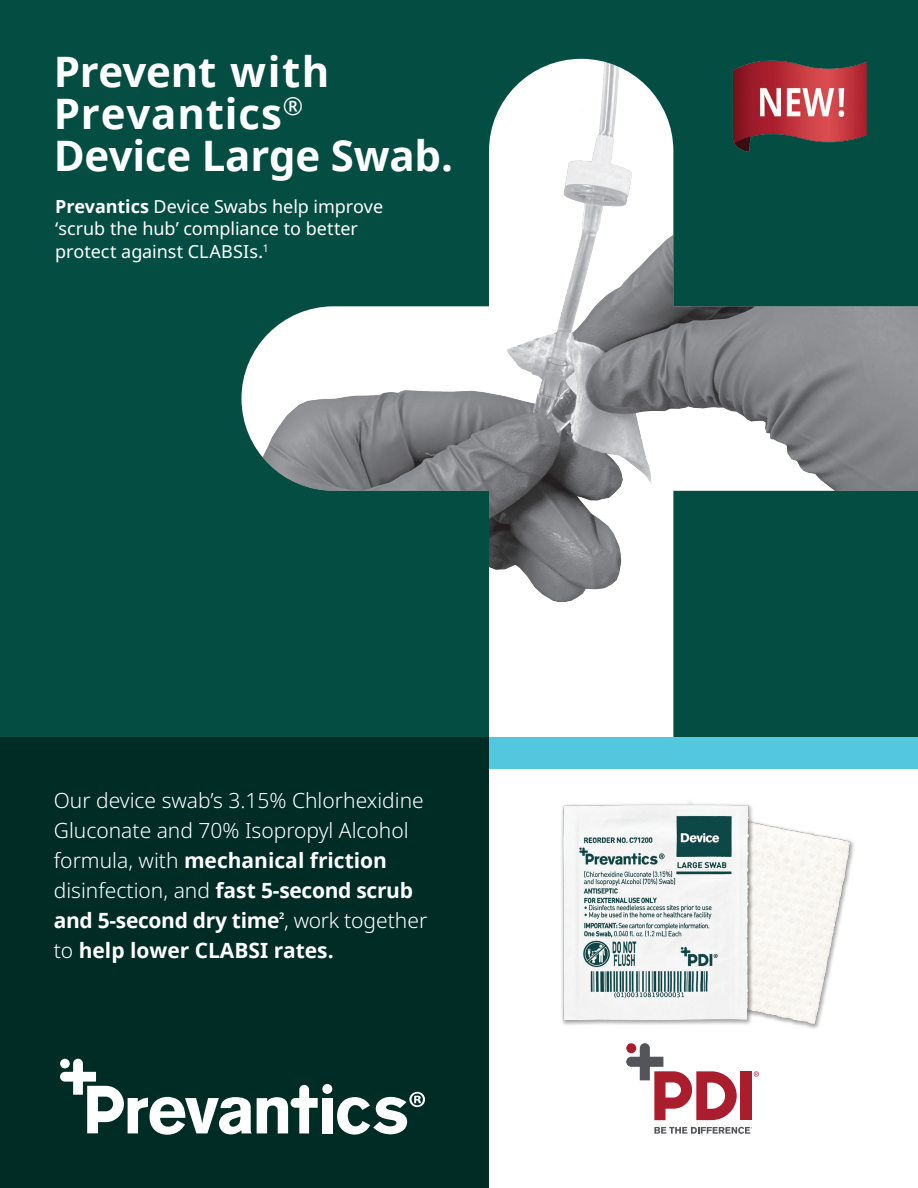
<style>
.page{position:relative;width:918px;height:1188px;background:#fff}
.page>*{position:absolute;margin:0;border:0;box-sizing:border-box;transform-origin:0 0}
.t1{font:700 42px/42px "Noto Sans";letter-spacing:-.005em;color:#fff}
.t2{font:300 21px/30px "Noto Sans";color:#fff}
.t3{font:700 21px "Noto Sans";color:#fff}
.t4{font:18px/22.5px "Noto Sans";letter-spacing:-.005em;color:#fff}
.t5{font:700 9px "Noto Sans";color:#fff}
.s1{font-weight:700}
.s2{font-size:19.5px}
.s3{font-weight:300}
</style>
<div class="page">
<div style="left:0;top:0;width:918px;height:756px;background:#034d43"></div>
<svg style="left:241px;top:621px;width:677px;height:117px"></svg>
<img style="left:241px;top:59px;width:677px;height:562px">
<img style="left:717px;top:59px;width:162px;height:105px">
<div style="left:489px;top:738px;width:429px;height:31px;background:#52c7dd"></div>
<div style="left:0;top:738px;width:489px;height:450px;background:#002c26"></div>
<svg style="left:654px;top:1127px;width:98px;height:7px"></svg>
<div style="left:741px;top:1071px;width:11px;height:49px;background:#aa1d2d"></div>
<svg style="left:626px;top:1043px;width:111px;height:77px"></svg>
<div style="left:626px;top:1043px;width:10px;height:10px;background:#aa1d2d;border-radius:50%"></div>
<svg style="left:754px;top:1071px;width:5px;height:6px"></svg>
<svg style="left:60px;top:1059px;width:258px;height:76px"></svg>
<div style="left:322px;top:1098px;width:11px;height:35px;background:#fff"></div>
<div style="left:322px;top:1084px;width:10px;height:10px;background:#fff;border-radius:50%"></div>
<svg style="left:337px;top:1092px;width:88px;height:43px"></svg>
<img style="left:561px;top:801px;width:293px;height:228px">
<p class="t1" style="left:54px;top:49px;width:401px">Prevent with<br>Prevantics<sup>®<br></sup>Device Large Swab.</p>
<p class="t4" style="left:55px;top:195px;width:329px"><span class="s1">Prevantics</span> Device Swabs help improve ‘scrub the hub’ compliance to better protect against CLABSIs<span class="s2">.</span><sup>1</sup></p>
<p class="t2" style="left:54px;top:786px;width:375px">Our device swab’s 3.15% Chlorhexidine Gluconate and 70% Isopropyl Alcohol formula, with <span class="s1">mechanical friction </span>disinfection, and <span class="s1">fast 5-second scrub and 5-second dry time</span> , work together</p>
<p class="t5" style="left:279px;top:910px;width:7px">2</p>
<p class="t3" style="left:54px;top:936px;width:281px"><span class="s3">to</span> help lower CLABSI rates.</p>
</div>
